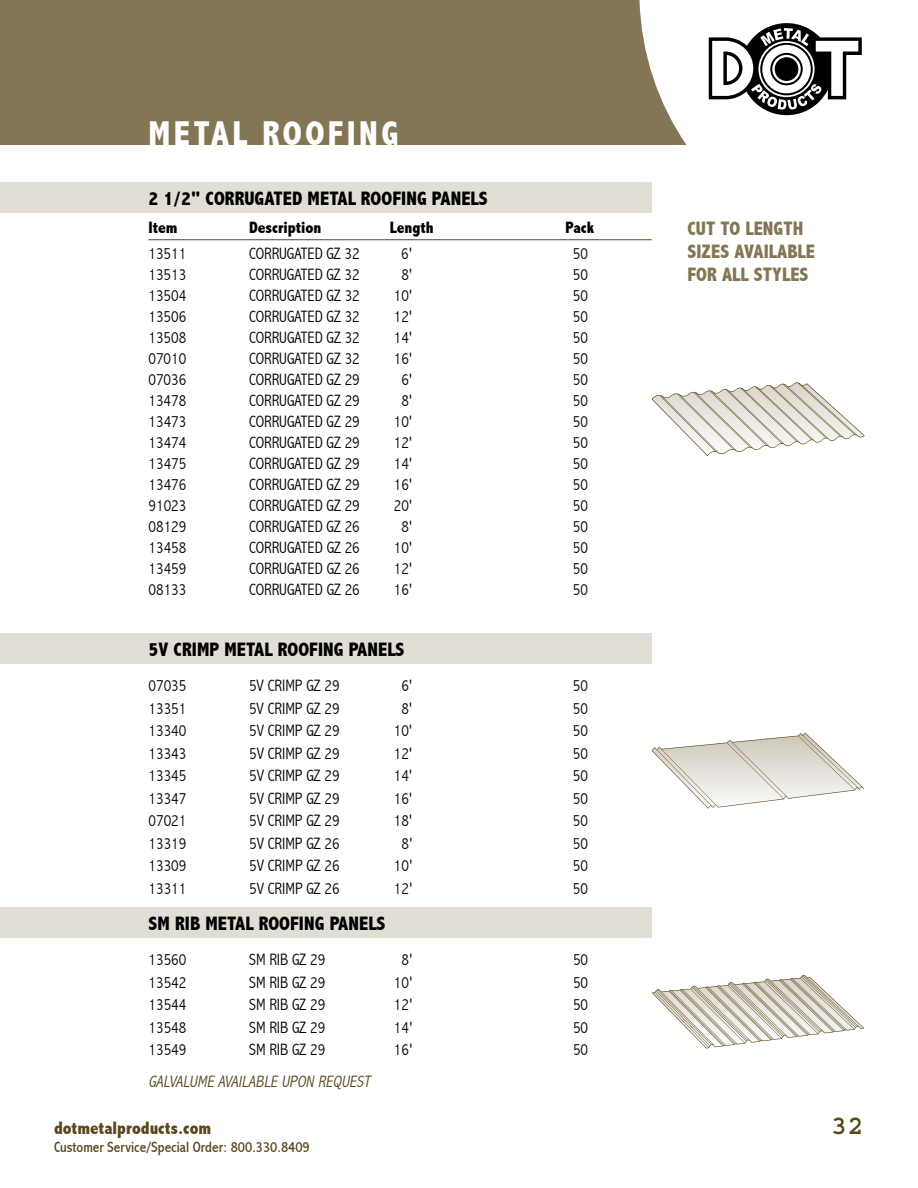
<style>
.page{position:relative;width:918px;height:1188px;background:#fff}
.page>*{position:absolute;margin:0;border:0;box-sizing:border-box;transform-origin:0 0}
.t1{font:800 condensed 34.5px "Abadi";letter-spacing:.1em;color:#fff}
.t2{font:700 27px "Courier";color:#5a481c}
.t3{font:800 condensed 19.5px "Abadi";letter-spacing:.005em;color:#000}
.t4{font:800 condensed 19.5px/23.4px "Abadi";letter-spacing:.005em;color:#847554}
.t5{font:800 condensed 18px "Abadi";color:#5a481c}
.t6{font:300 condensed 16.5px "Abadi";color:#000}
.t7{font:italic 300 condensed 16.5px "Abadi";color:#5a481c}
.t8{font:800 condensed 16.5px "Abadi";color:#000}
.t9{font:condensed 15px "Abadi";color:#5a481c}
</style>
<div class="page">
<div style="left:0;top:0;width:687px;height:145px;background:#847554"></div>
<svg style="left:709px;top:23px;width:153px;height:92px"></svg>
<div style="left:0;top:182px;width:652px;height:31px;background:#e2ded6"></div>
<div style="left:0;top:633px;width:652px;height:31px;background:#e2ded6"></div>
<div style="left:0;top:907px;width:652px;height:31px;background:#e2ded6"></div>
<hr style="left:148px;top:239px;width:504px;height:1px;background:#5a481c">
<svg style="left:652px;top:382px;width:213px;height:74px"></svg>
<svg style="left:652px;top:733px;width:212px;height:76px"></svg>
<svg style="left:652px;top:975px;width:212px;height:73px"></svg>
<h1 class="t1" style="left:148px;top:114px;width:252px">METAL ROOFING</h1>
<p class="t3" style="left:148px;top:187px;width:341px">2 1/2" CORRUGATED METAL ROOFING PANELS</p>
<p class="t8" style="left:148px;top:218px;width:31px">Item</p>
<p class="t8" style="left:249px;top:218px;width:74px">Description</p>
<p class="t8" style="left:390px;top:218px;width:45px">Length</p>
<p class="t8" style="left:565px;top:218px;width:30px">Pack</p>
<p class="t6" style="left:148px;top:244px;width:39px">13511</p>
<p class="t6" style="left:249px;top:244px;width:112px">CORRUGATED GZ 32</p>
<p class="t6" style="left:401px;top:244px;width:13px">6'</p>
<p class="t6" style="left:573px;top:244px;width:17px">50</p>
<p class="t6" style="left:149px;top:265px;width:39px">13513</p>
<p class="t6" style="left:249px;top:265px;width:112px">CORRUGATED GZ 32</p>
<p class="t6" style="left:401px;top:265px;width:13px">8'</p>
<p class="t6" style="left:573px;top:265px;width:17px">50</p>
<p class="t6" style="left:149px;top:286px;width:39px">13504</p>
<p class="t6" style="left:249px;top:286px;width:112px">CORRUGATED GZ 32</p>
<p class="t6" style="left:394px;top:286px;width:20px">10'</p>
<p class="t6" style="left:573px;top:286px;width:17px">50</p>
<p class="t6" style="left:149px;top:307px;width:39px">13506</p>
<p class="t6" style="left:249px;top:307px;width:112px">CORRUGATED GZ 32</p>
<p class="t6" style="left:394px;top:307px;width:20px">12'</p>
<p class="t6" style="left:573px;top:307px;width:17px">50</p>
<p class="t6" style="left:149px;top:328px;width:39px">13508</p>
<p class="t6" style="left:249px;top:328px;width:112px">CORRUGATED GZ 32</p>
<p class="t6" style="left:394px;top:328px;width:20px">14'</p>
<p class="t6" style="left:573px;top:328px;width:17px">50</p>
<p class="t6" style="left:149px;top:349px;width:39px">07010</p>
<p class="t6" style="left:249px;top:349px;width:112px">CORRUGATED GZ 32</p>
<p class="t6" style="left:394px;top:349px;width:20px">16'</p>
<p class="t6" style="left:573px;top:349px;width:17px">50</p>
<p class="t6" style="left:149px;top:370px;width:39px">07036</p>
<p class="t6" style="left:249px;top:370px;width:112px">CORRUGATED GZ 29</p>
<p class="t6" style="left:401px;top:370px;width:13px">6'</p>
<p class="t6" style="left:573px;top:370px;width:17px">50</p>
<p class="t6" style="left:149px;top:391px;width:39px">13478</p>
<p class="t6" style="left:249px;top:391px;width:112px">CORRUGATED GZ 29</p>
<p class="t6" style="left:401px;top:391px;width:13px">8'</p>
<p class="t6" style="left:573px;top:391px;width:17px">50</p>
<p class="t6" style="left:149px;top:412px;width:39px">13473</p>
<p class="t6" style="left:249px;top:412px;width:112px">CORRUGATED GZ 29</p>
<p class="t6" style="left:394px;top:412px;width:20px">10'</p>
<p class="t6" style="left:573px;top:412px;width:17px">50</p>
<p class="t6" style="left:149px;top:433px;width:39px">13474</p>
<p class="t6" style="left:249px;top:433px;width:112px">CORRUGATED GZ 29</p>
<p class="t6" style="left:394px;top:433px;width:20px">12'</p>
<p class="t6" style="left:573px;top:433px;width:17px">50</p>
<p class="t6" style="left:149px;top:454px;width:39px">13475</p>
<p class="t6" style="left:249px;top:454px;width:112px">CORRUGATED GZ 29</p>
<p class="t6" style="left:394px;top:454px;width:20px">14'</p>
<p class="t6" style="left:573px;top:454px;width:17px">50</p>
<p class="t6" style="left:149px;top:475px;width:39px">13476</p>
<p class="t6" style="left:249px;top:475px;width:112px">CORRUGATED GZ 29</p>
<p class="t6" style="left:394px;top:475px;width:20px">16'</p>
<p class="t6" style="left:573px;top:475px;width:17px">50</p>
<p class="t6" style="left:149px;top:496px;width:39px">91023</p>
<p class="t6" style="left:249px;top:496px;width:112px">CORRUGATED GZ 29</p>
<p class="t6" style="left:394px;top:496px;width:20px">20'</p>
<p class="t6" style="left:573px;top:496px;width:17px">50</p>
<p class="t6" style="left:149px;top:517px;width:39px">08129</p>
<p class="t6" style="left:249px;top:517px;width:112px">CORRUGATED GZ 26</p>
<p class="t6" style="left:401px;top:517px;width:13px">8'</p>
<p class="t6" style="left:573px;top:517px;width:17px">50</p>
<p class="t6" style="left:149px;top:538px;width:39px">13458</p>
<p class="t6" style="left:249px;top:538px;width:112px">CORRUGATED GZ 26</p>
<p class="t6" style="left:394px;top:538px;width:20px">10'</p>
<p class="t6" style="left:573px;top:538px;width:17px">50</p>
<p class="t6" style="left:149px;top:559px;width:39px">13459</p>
<p class="t6" style="left:249px;top:559px;width:112px">CORRUGATED GZ 26</p>
<p class="t6" style="left:394px;top:559px;width:20px">12'</p>
<p class="t6" style="left:573px;top:559px;width:17px">50</p>
<p class="t6" style="left:149px;top:580px;width:39px">08133</p>
<p class="t6" style="left:249px;top:580px;width:112px">CORRUGATED GZ 26</p>
<p class="t6" style="left:394px;top:580px;width:20px">16'</p>
<p class="t6" style="left:573px;top:580px;width:17px">50</p>
<p class="t3" style="left:148px;top:638px;width:258px">5V CRIMP METAL ROOFING PANELS</p>
<p class="t6" style="left:149px;top:676px;width:39px">07035</p>
<p class="t6" style="left:249px;top:676px;width:92px">5V CRIMP GZ 29</p>
<p class="t6" style="left:401px;top:676px;width:13px">6'</p>
<p class="t6" style="left:573px;top:676px;width:17px">50</p>
<p class="t6" style="left:149px;top:699px;width:39px">13351</p>
<p class="t6" style="left:249px;top:699px;width:92px">5V CRIMP GZ 29</p>
<p class="t6" style="left:401px;top:699px;width:13px">8'</p>
<p class="t6" style="left:573px;top:699px;width:17px">50</p>
<p class="t6" style="left:149px;top:721px;width:39px">13340</p>
<p class="t6" style="left:249px;top:721px;width:92px">5V CRIMP GZ 29</p>
<p class="t6" style="left:394px;top:721px;width:20px">10'</p>
<p class="t6" style="left:573px;top:721px;width:17px">50</p>
<p class="t6" style="left:149px;top:744px;width:39px">13343</p>
<p class="t6" style="left:249px;top:744px;width:92px">5V CRIMP GZ 29</p>
<p class="t6" style="left:394px;top:744px;width:20px">12'</p>
<p class="t6" style="left:573px;top:744px;width:17px">50</p>
<p class="t6" style="left:149px;top:766px;width:39px">13345</p>
<p class="t6" style="left:249px;top:766px;width:92px">5V CRIMP GZ 29</p>
<p class="t6" style="left:394px;top:766px;width:20px">14'</p>
<p class="t6" style="left:573px;top:766px;width:17px">50</p>
<p class="t6" style="left:149px;top:789px;width:39px">13347</p>
<p class="t6" style="left:249px;top:789px;width:92px">5V CRIMP GZ 29</p>
<p class="t6" style="left:394px;top:789px;width:20px">16'</p>
<p class="t6" style="left:573px;top:789px;width:17px">50</p>
<p class="t6" style="left:149px;top:811px;width:39px">07021</p>
<p class="t6" style="left:249px;top:811px;width:92px">5V CRIMP GZ 29</p>
<p class="t6" style="left:394px;top:811px;width:20px">18'</p>
<p class="t6" style="left:573px;top:811px;width:17px">50</p>
<p class="t6" style="left:149px;top:834px;width:39px">13319</p>
<p class="t6" style="left:249px;top:834px;width:92px">5V CRIMP GZ 26</p>
<p class="t6" style="left:401px;top:834px;width:13px">8'</p>
<p class="t6" style="left:573px;top:834px;width:17px">50</p>
<p class="t6" style="left:149px;top:856px;width:39px">13309</p>
<p class="t6" style="left:249px;top:856px;width:92px">5V CRIMP GZ 26</p>
<p class="t6" style="left:394px;top:856px;width:20px">10'</p>
<p class="t6" style="left:573px;top:856px;width:17px">50</p>
<p class="t6" style="left:149px;top:879px;width:39px">13311</p>
<p class="t6" style="left:249px;top:879px;width:92px">5V CRIMP GZ 26</p>
<p class="t6" style="left:394px;top:879px;width:20px">12'</p>
<p class="t6" style="left:573px;top:879px;width:17px">50</p>
<p class="t3" style="left:148px;top:912px;width:239px">SM RIB METAL ROOFING PANELS</p>
<p class="t6" style="left:149px;top:950px;width:39px">13560</p>
<p class="t6" style="left:249px;top:950px;width:78px">SM RIB GZ 29</p>
<p class="t6" style="left:401px;top:950px;width:13px">8'</p>
<p class="t6" style="left:573px;top:950px;width:17px">50</p>
<p class="t6" style="left:149px;top:973px;width:39px">13542</p>
<p class="t6" style="left:249px;top:973px;width:78px">SM RIB GZ 29</p>
<p class="t6" style="left:394px;top:973px;width:20px">10'</p>
<p class="t6" style="left:573px;top:973px;width:17px">50</p>
<p class="t6" style="left:149px;top:995px;width:39px">13544</p>
<p class="t6" style="left:249px;top:995px;width:78px">SM RIB GZ 29</p>
<p class="t6" style="left:394px;top:995px;width:20px">12'</p>
<p class="t6" style="left:573px;top:995px;width:17px">50</p>
<p class="t6" style="left:149px;top:1018px;width:39px">13548</p>
<p class="t6" style="left:249px;top:1018px;width:78px">SM RIB GZ 29</p>
<p class="t6" style="left:394px;top:1018px;width:20px">14'</p>
<p class="t6" style="left:573px;top:1018px;width:17px">50</p>
<p class="t6" style="left:149px;top:1040px;width:39px">13549</p>
<p class="t6" style="left:249px;top:1040px;width:78px">SM RIB GZ 29</p>
<p class="t6" style="left:394px;top:1040px;width:20px">16'</p>
<p class="t6" style="left:573px;top:1040px;width:17px">50</p>
<p class="t7" style="left:148px;top:1072px;width:227px">GALVALUME AVAILABLE UPON REQUEST</p>
<p class="t4" style="left:687px;top:216px;width:129px">CUT TO LENGTH<br>SIZES AVAILABLE<br>FOR ALL STYLES</p>
<p class="t5" style="left:54px;top:1118px;width:159px">dotmetalproducts.com</p>
<h2 class="t2" style="left:832px;top:1112px;width:34px">32</h2>
<p class="t9" style="left:54px;top:1138px;width:257px">Customer Service/Special Order: 800.330.8409</p>
</div>
